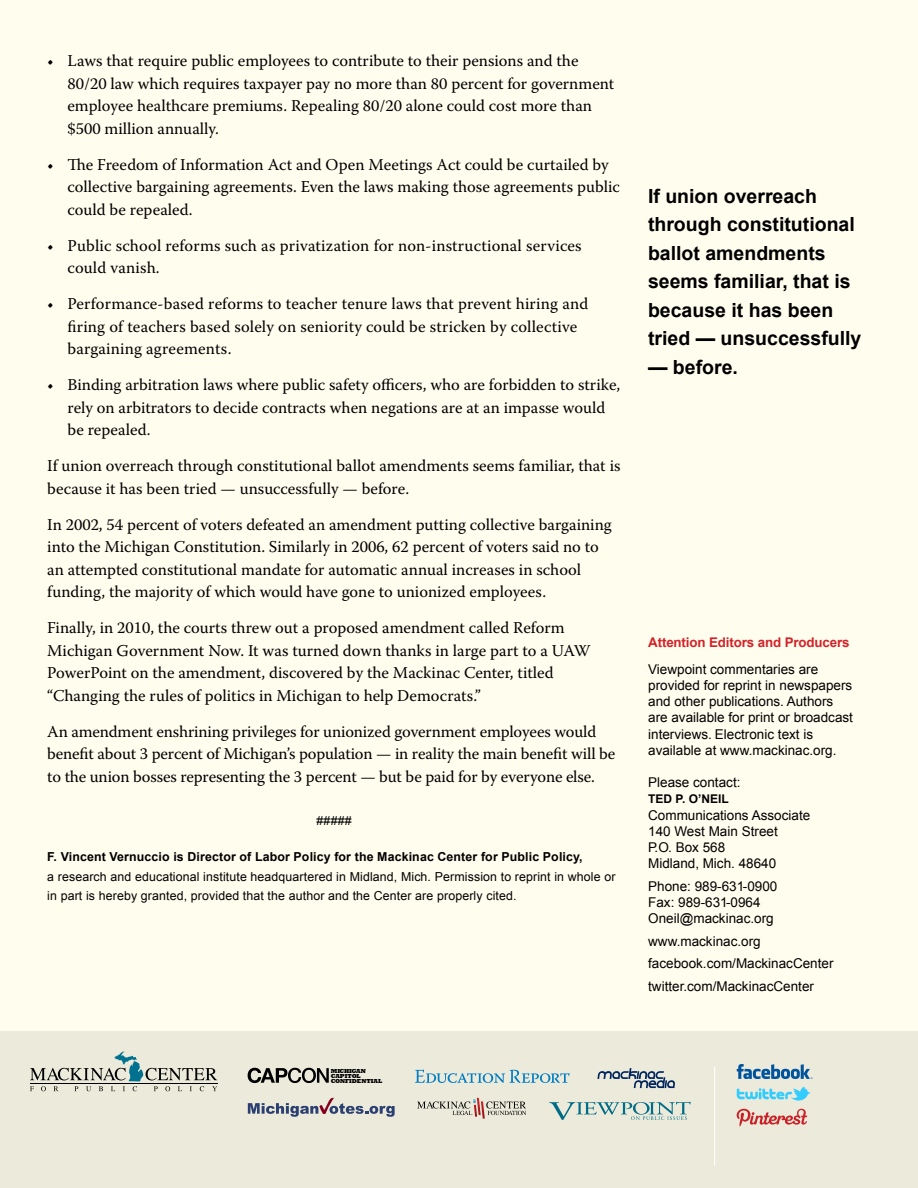
<style>
.page{position:relative;width:918px;height:1188px;background:#fffdee}
.page>*{position:absolute;margin:0;border:0;box-sizing:border-box;transform-origin:0 0}
.t1{font:700 19.5px/28.5px "Arial";color:#000}
.t2{font:16.5px/22.5px "Warnock Pro";color:#000}
.t3{font:13.5px/16.2px "Arial";color:#000}
.t4{font:700 13.35px "Arial";letter-spacing:-.01em;color:#d2232a}
.t5{font:12.3px/19.5px "Arial";letter-spacing:.01em;color:#000}
.t6{font:700 12.3px "Arial";letter-spacing:.01em;color:#000}
.t7{font:700 12px "Arial";color:#000}
.t8{font:800 6px/5.2px "Rockwell";color:#000}
</style>
<div class="page">
<div style="left:0;top:1031px;width:918px;height:157px;background:#ebeadb"></div>
<svg style="left:30px;top:1052px;width:187px;height:39px"></svg>
<svg style="left:248px;top:1098px;width:147px;height:19px"></svg>
<svg style="left:549px;top:1102px;width:142px;height:18px"></svg>
<svg style="left:415px;top:1070px;width:155px;height:13px"></svg>
<svg style="left:597px;top:1068px;width:78px;height:20px"></svg>
<hr style="left:714px;top:1067px;width:1px;height:99px;background:#fff">
<svg style="left:417px;top:1098px;width:109px;height:21px"></svg>
<svg style="left:248px;top:1068px;width:81px;height:15px"></svg>
<svg style="left:737px;top:1064px;width:76px;height:15px"></svg>
<svg style="left:737px;top:1087px;width:73px;height:14px"></svg>
<svg style="left:737px;top:1109px;width:70px;height:18px"></svg>
<p class="t2" style="left:67px;top:49px;width:548px;text-indent:-20px">• Laws that require public employees to contribute to their pensions and the 80/20 law which requires taxpayer pay no more than 80 percent for government employee healthcare premiums. Repealing 80/20 alone could cost more than $500 million annually.</p>
<p class="t2" style="left:67px;top:153px;width:554px;text-indent:-20px">• The Freedom of Information Act and Open Meetings Act could be curtailed by collective bargaining agreements. Even the laws making those agreements public could be repealed.</p>
<p class="t2" style="left:67px;top:234px;width:516px;text-indent:-20px">• Public school reforms such as privatization for non-instructional services could vanish.</p>
<p class="t2" style="left:67px;top:292px;width:522px;text-indent:-20px">• Performance-based reforms to teacher tenure laws that prevent hiring and firing of teachers based solely on seniority could be stricken by collective bargaining agreements.</p>
<p class="t2" style="left:67px;top:373px;width:554px;text-indent:-20px">• Binding arbitration laws where public safety officers, who are forbidden to strike, rely on arbitrators to decide contracts when negations are at an impasse would be repealed.</p>
<p class="t2" style="left:47px;top:454px;width:575px">If union overreach through constitutional ballot amendments seems familiar, that is because it has been tried — unsuccessfully — before.</p>
<p class="t2" style="left:47px;top:513px;width:566px">In 2002, 54 percent of voters defeated an amendment putting collective bargaining into the Michigan Constitution. Similarly in 2006, 62 percent of voters said no to an attempted constitutional mandate for automatic annual increases in school funding, the majority of which would have gone to unionized employees.</p>
<p class="t2" style="left:47px;top:616px;width:545px">Finally, in 2010, the courts threw out a proposed amendment called Reform Michigan Government Now. It was turned down thanks in large part to a UAW PowerPoint on the amendment, discovered by the Mackinac Center, titled “Changing the rules of politics in Michigan to help Democrats.”</p>
<p class="t2" style="left:47px;top:720px;width:570px">An amendment enshrining privileges for unionized government employees would benefit about 3 percent of Michigan’s population — in reality the main benefit will be to the union bosses representing the 3 percent — but be paid for by everyone else.</p>
<p class="t5" style="left:316px;top:811px;width:37px">#####</p>
<p class="t6" style="left:47px;top:849px;width:537px">F. Vincent Vernuccio is Director of Labor Policy for the Mackinac Center for Public Policy,</p>
<p class="t5" style="left:47px;top:867px;width:570px">a research and educational institute headquartered in Midland, Mich. Permission to reprint in whole or in part is hereby granted, provided that the author and the Center are properly cited.</p>
<p class="t1" style="left:648px;top:182px;width:215px">If union overreach through constitutional ballot amendments seems familiar, that is because it has been tried — unsuccessfully</p>
<p class="t1" style="left:648px;top:353px;width:91px">— before.</p>
<p class="t4" style="left:648px;top:633px;width:203px">Attention Editors and Producers</p>
<p class="t3" style="left:648px;top:661px;width:206px">Viewpoint commentaries are provided for reprint in newspapers and other publications. Authors are available for print or broadcast interviews. Electronic text is available at www.mackinac.org.</p>
<p class="t3" style="left:648px;top:774px;width:94px">Please contact:</p>
<p class="t7" style="left:648px;top:791px;width:82px">Ted P. O’neil</p>
<p class="t3" style="left:648px;top:807px;width:164px">Communications Associate<br>140 West Main Street<br>P.O. Box 568<br>Midland, Mich. 48640</p>
<p class="t3" style="left:648px;top:878px;width:131px">Phone: 989-631-0900<br>Fax: 989-631-0964<br>Oneil@mackinac.org</p>
<p class="t3" style="left:648px;top:930px;width:187px;line-height:22.5px">www.mackinac.org facebook.com/MackinacCenter twitter.com/MackinacCenter</p>
<p class="t8" style="left:331px;top:1068px;width:53px">MICHIGAN<br>CAPITOL<br>CONFIDENTIAL</p>
</div>
